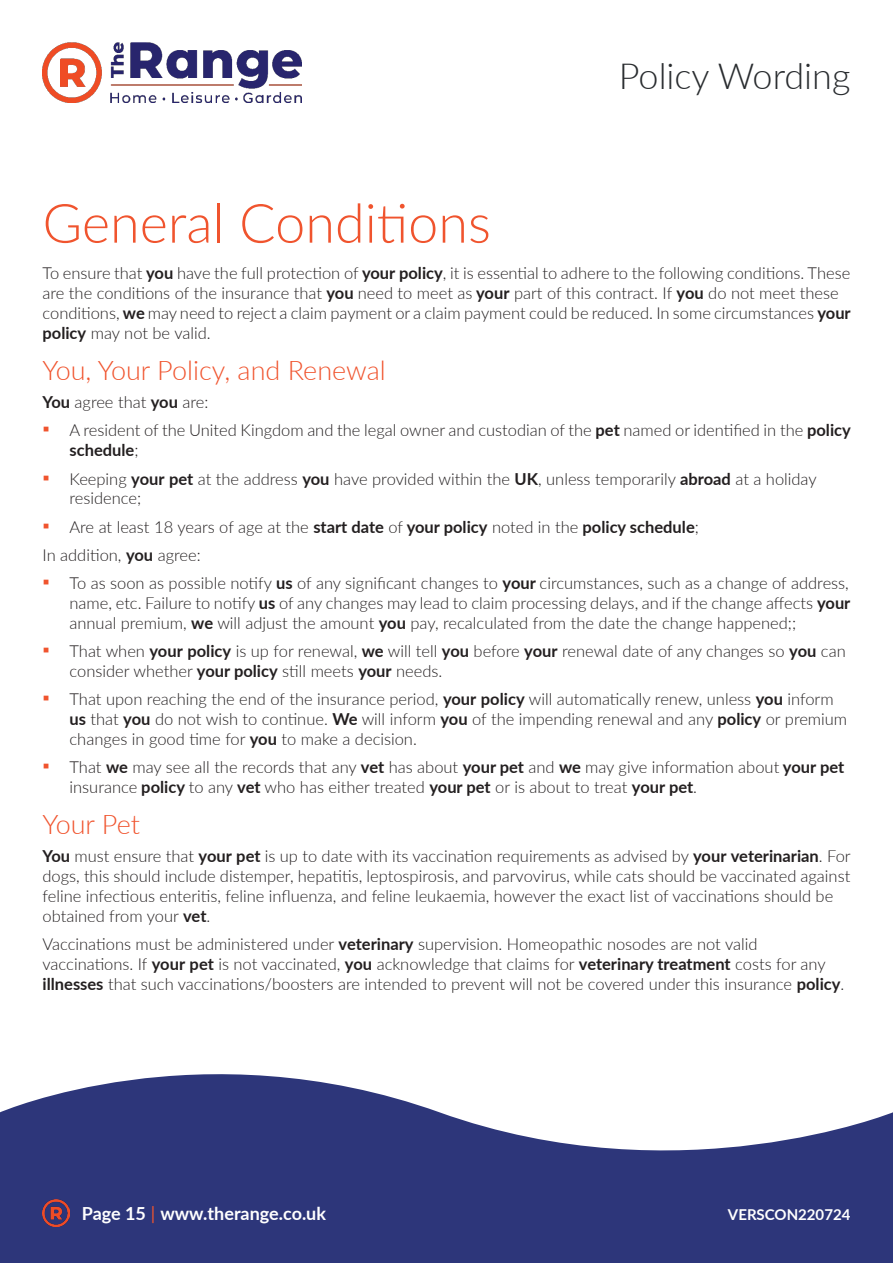
<style>
.page{position:relative;width:893px;height:1263px;background:#fff}
.page>*{position:absolute;margin:0;border:0;box-sizing:border-box;transform-origin:0 0}
.t1{font:300 54px "Lato";color:#f0542e}
.t2{font:300 36px "Lato";color:#292c2f}
.t3{font:300 27px "Lato";color:#f0542e}
.t4{font:700 18px "Lato";color:#fff}
.t5{font:300 16.5px/19.8px "Lato";color:#231f20}
.t6{font:700 15px "Lato";color:#fff}
.s1{font-weight:700}
.s2{font-family:"Arial";font-weight:400;font-size:21px;color:#f0542e}
.s3{font-weight:400;color:#f0542e}
</style>
<div class="page">
<svg style="left:0;top:1074px;width:893px;height:189px;fill:#2d367a"></svg>
<img style="left:43px;top:1200px;width:26px;height:26px">
<img style="left:43px;top:43px;width:258px;height:59px">
<h2 class="t2" style="left:619px;top:51px;width:233px">Policy Wording</h2>
<p class="t1" style="left:43px;top:186px;width:450px">General Conditions</p>
<p class="t5" style="left:43px;top:263px;width:810px">To ensure that <span class="s1">you</span> have the full protection of <span class="s1">your policy</span>, it is essential to adhere to the following conditions. These are the conditions of the insurance that <span class="s1">you</span> need to meet as <span class="s1">your</span> part of this contract. If <span class="s1">you</span> do not meet these conditions, <span class="s1">we</span> may need to reject a claim payment or a claim payment could be reduced. In some circumstances <span class="s1">your policy</span> may not be valid.</p>
<p class="t3" style="left:43px;top:351px;width:345px">You, Your Policy, and Renewal</p>
<p class="t5" style="left:43px;top:392px;width:167px"><span class="s1">You</span> agree that <span class="s1">you</span> are:</p>
<p class="t5" style="left:70px;top:420px;width:783px;text-indent:-27px"><span class="s2">▪</span> A resident of the United Kingdom and the legal owner and custodian of the <span class="s1">pet</span> named or identified in the <span class="s1">policy schedule</span>;</p>
<p class="t5" style="left:70px;top:468px;width:749px;text-indent:-27px"><span class="s2">▪</span> Keeping <span class="s1">your pet</span> at the address <span class="s1">you</span> have provided within the <span class="s1">UK</span>, unless temporarily <span class="s1">abroad</span> at a holiday residence;</p>
<p class="t5" style="left:43px;top:516px;width:658px"><span class="s2">▪</span> Are at least 18 years of age at the <span class="s1">start date</span> of <span class="s1">your policy</span> noted in the <span class="s1">policy schedule</span>;</p>
<p class="t5" style="left:43px;top:544px;width:160px">In addition, <span class="s1">you</span> agree:</p>
<p class="t5" style="left:70px;top:573px;width:782px;text-align:justify;text-indent:-27px"><span class="s2">▪</span> To as soon as possible notify <span class="s1">us</span> of any significant changes to <span class="s1">your</span> circumstances, such as a change of address, name, etc. Failure to notify <span class="s1">us</span> of any changes may lead to claim processing delays, and if the change affects <span class="s1">your </span>annual premium, <span class="s1">we</span> will adjust the amount <span class="s1">you</span> pay, recalculated from the date the change happened;;</p>
<p class="t5" style="left:70px;top:641px;width:778px;text-indent:-27px"><span class="s2">▪</span> That when <span class="s1">your policy</span> is up for renewal, <span class="s1">we</span> will tell <span class="s1">you</span> before <span class="s1">your</span> renewal date of any changes so <span class="s1">you</span> can consider whether <span class="s1">your policy</span> still meets <span class="s1">your</span> needs.</p>
<p class="t5" style="left:70px;top:689px;width:779px;text-indent:-27px"><span class="s2">▪</span> That upon reaching the end of the insurance period, <span class="s1">your policy</span> will automatically renew, unless <span class="s1">you</span> inform <span class="s1">us</span> that <span class="s1">you</span> do not wish to continue. <span class="s1">We</span> will inform <span class="s1">you</span> of the impending renewal and any <span class="s1">policy</span> or premium changes in good time for <span class="s1">you</span> to make a decision.</p>
<p class="t5" style="left:70px;top:757px;width:776px;text-indent:-27px"><span class="s2">▪</span> That <span class="s1">we</span> may see all the records that any <span class="s1">vet</span> has about <span class="s1">your pet</span> and <span class="s1">we</span> may give information about <span class="s1">your pet </span>insurance <span class="s1">policy</span> to any <span class="s1">vet</span> who has either treated <span class="s1">your pet</span> or is about to treat <span class="s1">your pet</span>.</p>
<p class="t3" style="left:43px;top:805px;width:99px">Your Pet</p>
<p class="t5" style="left:43px;top:846px;width:810px"><span class="s1">You</span> must ensure that <span class="s1">your pet</span> is up to date with its vaccination requirements as advised by <span class="s1">your veterinarian</span>. For dogs, this should include distemper, hepatitis, leptospirosis, and parvovirus, while cats should be vaccinated against feline infectious enteritis, feline influenza, and feline leukaemia, however the exact list of vaccinations should be obtained from your <span class="s1">vet</span>.</p>
<p class="t5" style="left:43px;top:933px;width:803px">Vaccinations must be administered under <span class="s1">veterinary</span> supervision. Homeopathic nosodes are not valid vaccinations. If <span class="s1">your pet</span> is not vaccinated, <span class="s1">you</span> acknowledge that claims for <span class="s1">veterinary treatment</span> costs for any <span class="s1">illnesses</span> that such vaccinations/boosters are intended to prevent will not be covered under this insurance <span class="s1">policy</span>.</p>
<p class="t4" style="left:82px;top:1201px;width:246px">Page 15 <span class="s3">|</span> www.therange.co.uk</p>
<p class="t6" style="left:728px;top:1204px;width:124px">VERSCON220724</p>
</div>
